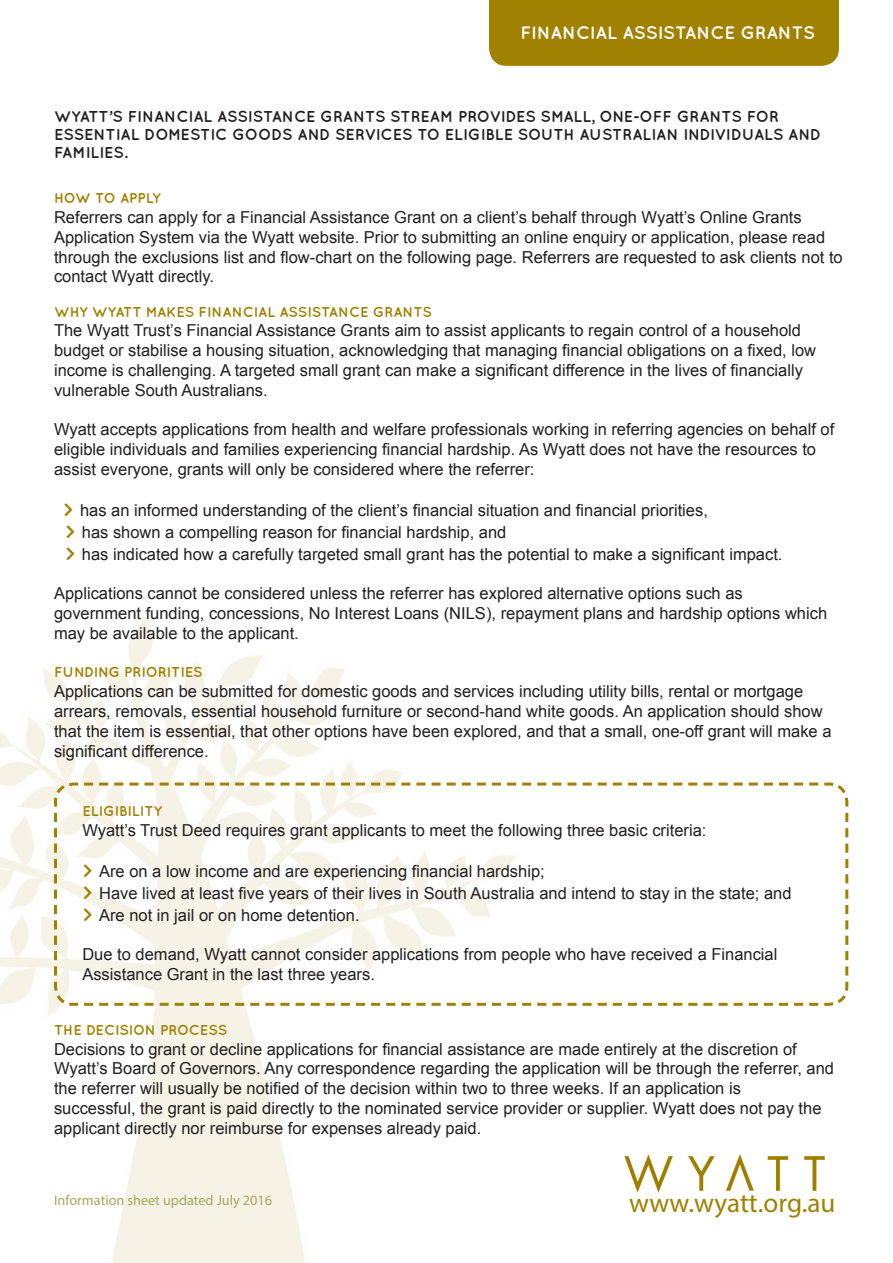
<style>
.page{position:relative;width:893px;height:1263px;background:#fff}
.page>*{position:absolute;margin:0;border:0;box-sizing:border-box;transform-origin:0 0}
.t1{font:27.15px "Myriad Pro";color:#a08102}
.t2{font:700 18px "Quicksand";color:#fff}
.t3{font:16.5px/19.8px "Arial";color:#231f20}
.t4{font:700 15.75px/18px "Quicksand";color:#231f20}
.t5{font:700 14.25px "Quicksand";color:#a08102}
.t6{font:14.25px "Myriad Pro";color:#aba55c}
.t7{font:700 14.25px "Quicksand";letter-spacing:-.03em;color:#a08102}
.s1{font-family:"Quicksand";font-weight:700;font-size:18px;color:#a08102}
</style>
<div class="page">
<img style="left:0;top:616px;width:402px;height:647px">
<svg style="left:52px;top:781px;width:797px;height:226px"></svg>
<img style="left:624px;top:1154px;width:200px;height:38px">
<div style="left:489px;top:0;width:350px;height:66px;background:#a08102"></div>
<p class="t2" style="left:520px;top:22px;width:296px">FINANCIAL ASSISTANCE GRANTS</p>
<p class="t4" style="left:54px;top:107px;width:727px">WYATT’S FINANCIAL ASSISTANCE GRANTS STREAM PROVIDES SMALL, ONE-OFF GRANTS FOR</p>
<p class="t4" style="left:54px;top:125px;width:769px">ESSENTIAL DOMESTIC GOODS AND SERVICES TO ELIGIBLE SOUTH AUSTRALIAN INDIVIDUALS AND<br>FAMILIES.</p>
<p class="t7" style="left:54px;top:190px;width:108px">HOW TO APPLY</p>
<p class="t3" style="left:54px;top:207px;width:749px">Referrers can apply for a Financial Assistance Grant on a client’s behalf through Wyatt’s Online Grants</p>
<p class="t3" style="left:54px;top:227px;width:790px">Application System via the Wyatt website. Prior to submitting an online enquiry or application, please read through the exclusions list and flow-chart on the following page. Referrers are requested to ask clients not to contact Wyatt directly.</p>
<p class="t5" style="left:54px;top:303px;width:379px">WHY WYATT MAKES FINANCIAL ASSISTANCE GRANTS</p>
<p class="t3" style="left:54px;top:321px;width:748px">The Wyatt Trust’s Financial Assistance Grants aim to assist applicants to regain control of a household</p>
<p class="t3" style="left:54px;top:341px;width:764px">budget or stabilise a housing situation, acknowledging that managing financial obligations on a fixed, low</p>
<p class="t3" style="left:54px;top:360px;width:750px">income is challenging. A targeted small grant can make a significant difference in the lives of financially</p>
<p class="t3" style="left:54px;top:380px;width:215px">vulnerable South Australians.</p>
<p class="t3" style="left:54px;top:420px;width:782px">Wyatt accepts applications from health and welfare professionals working in referring agencies on behalf of eligible individuals and families experiencing financial hardship. As Wyatt does not have the resources to</p>
<p class="t3" style="left:54px;top:459px;width:482px">assist everyone, grants will only be considered where the referrer:</p>
<p class="t3" style="left:63px;top:501px;width:646px"><span class="s1">&gt;</span> has an informed understanding of the client’s financial situation and financial priorities,</p>
<p class="t3" style="left:65px;top:522px;width:443px"><span class="s1">&gt;</span> has shown a compelling reason for financial hardship, and</p>
<p class="t3" style="left:65px;top:544px;width:719px"><span class="s1">&gt;</span> has indicated how a carefully targeted small grant has the potential to make a significant impact.</p>
<p class="t3" style="left:54px;top:584px;width:690px">Applications cannot be considered unless the referrer has explored alternative options such as</p>
<p class="t3" style="left:54px;top:603px;width:775px">government funding, concessions, No Interest Loans (NILS), repayment plans and hardship options which may be available to the applicant.</p>
<p class="t5" style="left:54px;top:664px;width:150px">FUNDING PRIORITIES</p>
<p class="t3" style="left:54px;top:682px;width:779px">Applications can be submitted for domestic goods and services including utility bills, rental or mortgage arrears, removals, essential household furniture or second-hand white goods. An application should show that the item is essential, that other options have been explored, and that a small, one-off grant will make a significant difference.</p>
<p class="t5" style="left:82px;top:803px;width:81px">ELIGIBILITY</p>
<p class="t3" style="left:82px;top:820px;width:626px">Wyatt’s Trust Deed requires grant applicants to meet the following three basic criteria:</p>
<p class="t3" style="left:82px;top:862px;width:464px"><span class="s1">&gt;</span> Are on a low income and are experiencing financial hardship;</p>
<p class="t3" style="left:82px;top:882px;width:711px;line-height:21.6px"><span class="s1">&gt;</span> Have lived at least five years of their lives in South Australia and intend to stay in the state; and <span class="s1">&gt;</span> Are not in jail or on home detention.</p>
<p class="t3" style="left:82px;top:945px;width:697px">Due to demand, Wyatt cannot consider applications from people who have received a Financial</p>
<p class="t3" style="left:82px;top:964px;width:294px">Assistance Grant in the last three years.</p>
<p class="t5" style="left:54px;top:1021px;width:175px">THE DECISION PROCESS</p>
<p class="t3" style="left:54px;top:1039px;width:744px">Decisions to grant or decline applications for financial assistance are made entirely at the discretion of</p>
<p class="t3" style="left:54px;top:1059px;width:782px">Wyatt’s Board of Governors. Any correspondence regarding the application will be through the referrer, and the referrer will usually be notified of the decision within two to three weeks. If an application is</p>
<p class="t3" style="left:54px;top:1098px;width:769px">successful, the grant is paid directly to the nominated service provider or supplier. Wyatt does not pay the applicant directly nor reimburse for expenses already paid.</p>
<p class="t6" style="left:54px;top:1191px;width:220px">Information sheet updated July 2016</p>
<p class="t1" style="left:629px;top:1186px;width:208px">www.wyatt.org.au</p>
</div>
